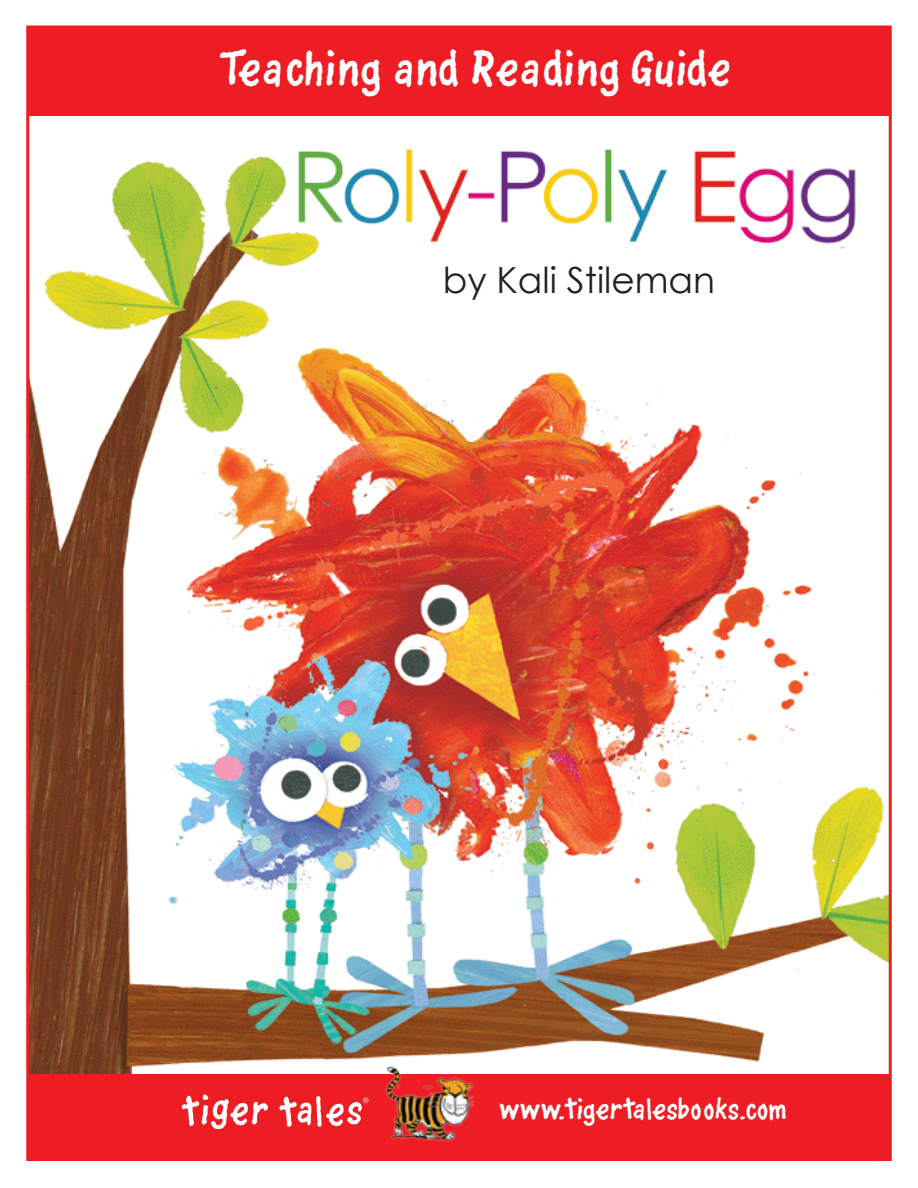
<style>
.page{position:relative;width:918px;height:1188px;background:#fff}
.page>*{position:absolute;margin:0;border:0;box-sizing:border-box;transform-origin:0 0}
.t1{font:500 45px "Piggywiggy";color:#fff}
.t2{font:36px "Century Gothic";color:#231f20}
.t3{font:500 27px "Piggywiggy";color:#fff}
</style>
<div class="page">
<img style="left:30px;top:156px;width:858px;height:918px">
<div style="left:27px;top:1074px;width:864px;height:87px;background:#ee1d23"></div>
<img style="left:374px;top:1054px;width:106px;height:87px">
<img style="left:181px;top:1094px;width:87px;height:36px">
<img style="left:279px;top:1096px;width:90px;height:31px">
<div style="left:27px;top:27px;width:864px;height:89px;background:#ee1d23"></div>
<img style="left:291px;top:148px;width:576px;height:104px">
<p class="t1" style="left:220px;top:47px;width:514px">Teaching and Reading Guide</p>
<p class="t2" style="left:443px;top:258px;width:274px">by Kali Stileman</p>
<p class="t3" style="left:500px;top:1097px;width:289px">www.tigertalesbooks.com</p>
</div>
